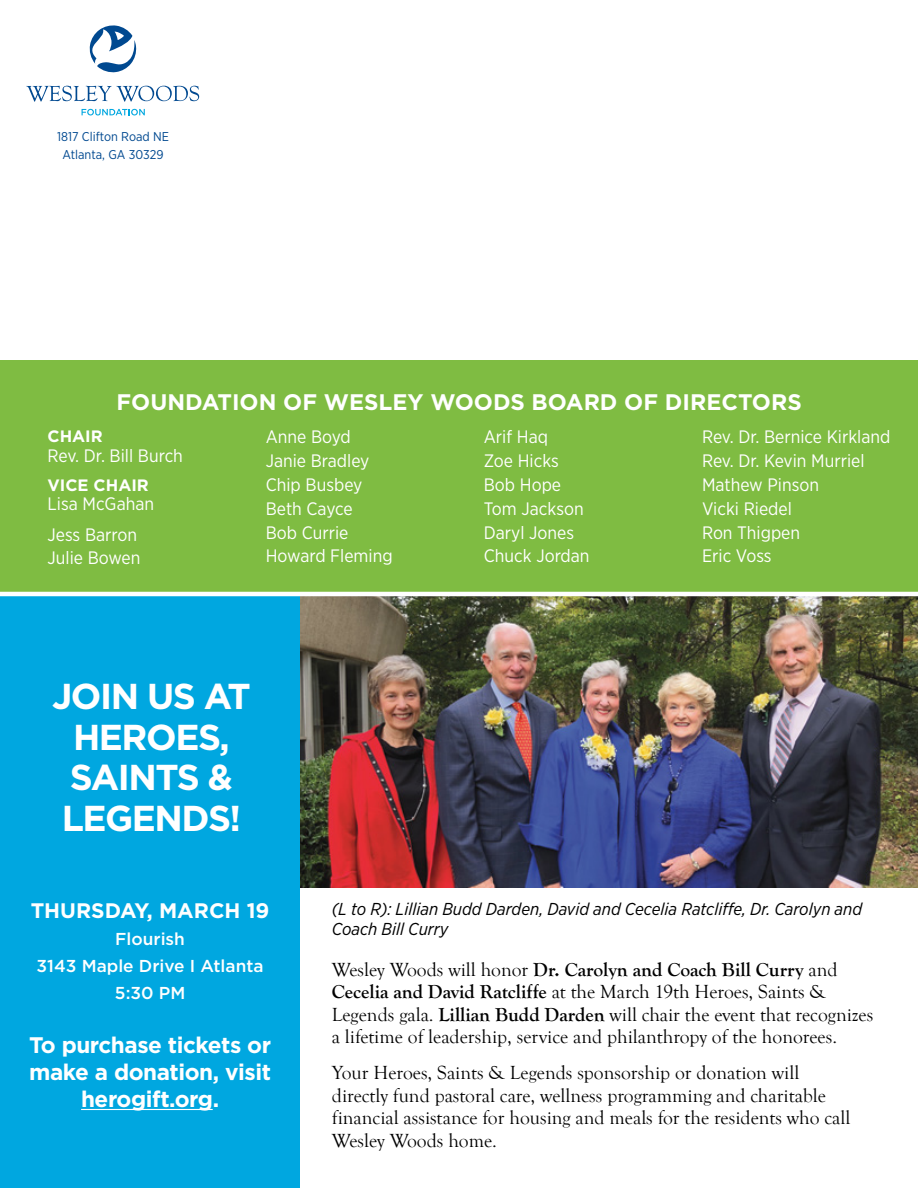
<style>
.page{position:relative;width:918px;height:1188px;background:#fff}
.page>*{position:absolute;margin:0;border:0;box-sizing:border-box;transform-origin:0 0}
.headline_no_subtitle{font:700 36px/40.5px "Gotham";letter-spacing:-.04em;color:#fff;text-align:center}
.Headline_reversed{font:700 22.5px/27px "Gotham";letter-spacing:-.02em;color:#fff;text-align:center}
.Headline_reversed-2{font:700 22.5px "Gotham";color:#fff}
.t1{font:700 21px "Gotham";color:#fff}
.body_copy{font:19.5px/22.5px "Goudy Old Style T";color:#000}
.board_of_directors_l{font:18px "Gotham Narrow";color:#fff}
.photo_cutlines{font:italic 17.25px/20.2px "Gotham Narrow";color:#000}
.t2{font:500 17.25px "Gotham";color:#fff}
.board_of_directors_l-2{font:700 16.5px "Gotham";color:#fff}
._11_PT_BODY{font:12.75px "Gotham Narrow";color:#004990}
.s1{font-weight:700}
</style>
<div class="page">
<img style="left:299px;top:596px;width:619px;height:291px">
<div style="left:0;top:589px;width:299px;height:599px;background:#00a7e0"></div>
<svg style="left:26px;top:86px;width:173px;height:16px"></svg>
<svg style="left:89px;top:25px;width:48px;height:48px"></svg>
<svg style="left:82px;top:109px;width:63px;height:6px"></svg>
<div style="left:0;top:361px;width:918px;height:233px;background:#7fbc42"></div>
<hr style="left:81px;top:1109px;width:132px;height:1px;background:#fff">
<hr style="left:0;top:592px;width:918px;height:4px;background:#fff">
<p class="_11_PT_BODY" style="left:57px;top:129px;width:113px">1817 Clifton Road NE</p>
<p class="_11_PT_BODY" style="left:63px;top:147px;width:103px">Atlanta, GA 30329</p>
<p class="Headline_reversed-2" style="left:117px;top:387px;width:687px">FOUNDATION OF WESLEY WOODS BOARD OF DIRECTORS</p>
<p class="board_of_directors_l-2" style="left:48px;top:425px;width:57px">CHAIR</p>
<p class="board_of_directors_l" style="left:48px;top:444px;width:137px">Rev. Dr. Bill Burch</p>
<p class="board_of_directors_l-2" style="left:48px;top:474px;width:103px">VICE CHAIR</p>
<p class="board_of_directors_l" style="left:48px;top:493px;width:108px">Lisa McGahan</p>
<p class="board_of_directors_l" style="left:48px;top:523px;width:91px">Jess Barron</p>
<p class="board_of_directors_l" style="left:48px;top:547px;width:94px">Julie Bowen</p>
<p class="board_of_directors_l" style="left:266px;top:426px;width:87px">Anne Boyd</p>
<p class="board_of_directors_l" style="left:266px;top:450px;width:105px">Janie Bradley</p>
<p class="board_of_directors_l" style="left:266px;top:473px;width:98px">Chip Busbey</p>
<p class="board_of_directors_l" style="left:266px;top:497px;width:88px">Beth Cayce</p>
<p class="board_of_directors_l" style="left:266px;top:521px;width:84px">Bob Currie</p>
<p class="board_of_directors_l" style="left:266px;top:545px;width:128px">Howard Fleming</p>
<p class="headline_no_subtitle" style="left:52px;top:676px;width:200px">JOIN US AT<br>HEROES,<br>SAINTS &amp;<br>LEGENDS!</p>
<p class="board_of_directors_l" style="left:484px;top:426px;width:66px">Arif Haq</p>
<p class="board_of_directors_l" style="left:484px;top:450px;width:77px">Zoe Hicks</p>
<p class="board_of_directors_l" style="left:484px;top:473px;width:79px">Bob Hope</p>
<p class="board_of_directors_l" style="left:484px;top:497px;width:101px">Tom Jackson</p>
<p class="board_of_directors_l" style="left:484px;top:521px;width:92px">Daryl Jones</p>
<p class="board_of_directors_l" style="left:484px;top:545px;width:107px">Chuck Jordan</p>
<p class="board_of_directors_l" style="left:702px;top:426px;width:190px">Rev. Dr. Bernice Kirkland</p>
<p class="board_of_directors_l" style="left:702px;top:450px;width:164px">Rev. Dr. Kevin Murriel</p>
<p class="board_of_directors_l" style="left:702px;top:473px;width:119px">Mathew Pinson</p>
<p class="board_of_directors_l" style="left:702px;top:497px;width:91px">Vicki Riedel</p>
<p class="board_of_directors_l" style="left:702px;top:521px;width:100px">Ron Thigpen</p>
<p class="board_of_directors_l" style="left:702px;top:545px;width:71px">Eric Voss</p>
<p class="t1" style="left:31px;top:897px;width:240px">THURSDAY, MARCH 19</p>
<p class="t2" style="left:115px;top:928px;width:71px">Flourish</p>
<p class="t2" style="left:37px;top:955px;width:228px">3143 Maple Drive I Atlanta</p>
<p class="t2" style="left:115px;top:982px;width:72px">5:30 PM</p>
<p class="Headline_reversed" style="left:29px;top:1032px;width:244px">To purchase tickets or make a donation, visit herogift.org.</p>
<p class="photo_cutlines" style="left:332px;top:899px;width:532px">(L to R): Lillian Budd Darden, David and Cecelia Ratcliffe, Dr. Carolyn and<br>Coach Bill Curry</p>
<p class="body_copy" style="left:332px;top:958px;width:543px">Wesley Woods will honor <span class="s1">Dr. Carolyn and Coach Bill Curry</span> and <span class="s1">Cecelia and David Ratcliffe</span> at the March 19th Heroes, Saints &amp; Legends gala. <span class="s1">Lillian Budd Darden</span> will chair the event that recognizes a lifetime of leadership, service and philanthropy of the honorees.</p>
<p class="body_copy" style="left:332px;top:1062px;width:520px">Your Heroes, Saints &amp; Legends sponsorship or donation will directly fund pastoral care, wellness programming and charitable financial assistance for housing and meals for the residents who call Wesley Woods home.</p>
</div>
